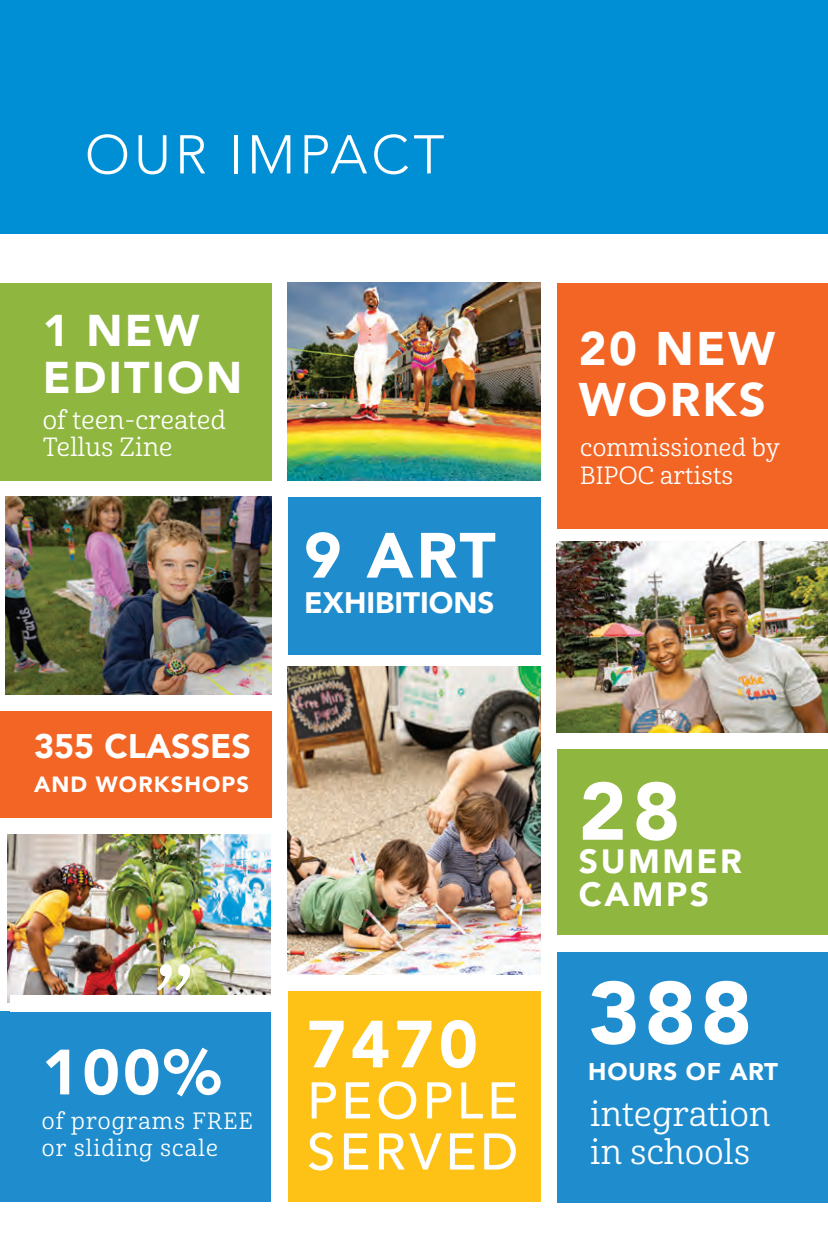
<style>
.page{position:relative;width:828px;height:1260px;background:#fff}
.page>*{position:absolute;margin:0;border:0;box-sizing:border-box;transform-origin:0 0}
.t1{font:133px "Cabrito Nor Lig";color:#fff}
.t2{font:900 87.4px "Avenir";color:#fff}
.t3{font:900 80.6px "Avenir";color:#fff}
.t4{font:900 65.8px "Avenir";color:#fff}
.t5{font:900 63.2px "Avenir";letter-spacing:.05em;color:#fff}
.t6{font:300 54px "Avenir";letter-spacing:.075em;color:#fff}
.t7{font:500 51px/51px "Avenir";letter-spacing:.075em;color:#fff}
.t8{font:900 47px/51px "Avenir";letter-spacing:.05em;color:#fff}
.t9{font:900 44.4px/47px "Avenir";letter-spacing:.05em;color:#fff}
.t10{font:34px/38px "Cabrito Nor Reg";letter-spacing:.01em;color:#fff}
.t11{font:900 34px "Avenir";color:#fff}
.t12{font:900 33.6px/32.2px "Avenir";letter-spacing:.075em;color:#fff}
.t13{font:900 29.6px "Avenir";color:#fff}
.t14{font:25.6px/26.8px "Cabrito Nor Reg";letter-spacing:.01em;color:#fff}
.t15{font:24.2px/28.2px "Cabrito Nor Reg";letter-spacing:.01em;color:#fff}
.t16{font:900 24.2px "Avenir";letter-spacing:.03em;color:#fff}
.t17{font:22.8px/26.8px "Cabrito Nor Reg";letter-spacing:.05em;color:#fff}
.t18{font:900 22px "Avenir";letter-spacing:.05em;color:#fff}
</style>
<div class="page">
<div style="left:557px;top:935px;width:271px;height:267px;background:#1f8dcd"></div>
<div style="left:557px;top:745px;width:271px;height:190px;background:#8fb63f"></div>
<div style="left:0;top:733px;width:828px;height:16px;background:#fff"></div>
<div style="left:0;top:283px;width:271px;height:198px;background:#8fb63f"></div>
<div style="left:557px;top:283px;width:271px;height:246px;background:#f26524"></div>
<div style="left:0;top:0;width:828px;height:233px;background:#008fd5"></div>
<img style="left:5px;top:497px;width:266px;height:198px">
<div style="left:288px;top:497px;width:252px;height:157px;background:#1f8dcd"></div>
<div style="left:280px;top:935px;width:548px;height:16px;background:#fff"></div>
<div style="left:0;top:711px;width:271px;height:107px;background:#f26524"></div>
<div style="left:288px;top:991px;width:252px;height:211px;background:#fdc215"></div>
<img style="left:288px;top:666px;width:252px;height:308px">
<img style="left:557px;top:542px;width:271px;height:191px">
<img style="left:288px;top:283px;width:253px;height:198px">
<img style="left:8px;top:835px;width:262px;height:167px">
<div style="left:0;top:1012px;width:270px;height:190px;background:#1f8dcd"></div>
<div style="left:10px;top:995px;width:270px;height:17px;background:#fff"></div>
<h3 class="t6" style="left:85px;top:123px;width:361px">OUR IMPACT</h3>
<h3 class="t9" style="left:43px;top:306px;width:201px">1 NEW<br>EDITION</h3>
<p class="t14" style="left:43px;top:408px;width:185px">of teen-created<br>Tellus Zine</p>
<h3 class="t5" style="left:304px;top:501px;width:193px">9 ART</h3>
<p class="t13" style="left:304px;top:577px;width:192px">EXHIBITIONS</p>
<h3 class="t8" style="left:579px;top:322px;width:198px">20 NEW<br>WORKS</h3>
<p class="t15" style="left:580px;top:434px;width:201px">commissioned by<br>BIPOC artists</p>
<h3 class="t11" style="left:34px;top:717px;width:219px">355 CLASSES</h3>
<p class="t18" style="left:34px;top:765px;width:217px">AND WORKSHOPS</p>
<h3 class="t3" style="left:579px;top:743px;width:103px">28</h3>
<h3 class="t12" style="left:579px;top:845px;width:165px">SUMMER<br>CAMPS</h3>
<h1 class="t1" style="left:150px;top:933px;width:48px">”</h1>
<h3 class="t5" style="left:42px;top:1018px;width:181px">100%</h3>
<p class="t17" style="left:42px;top:1109px;width:212px">of programs FREE or sliding scale</p>
<h3 class="t4" style="left:307px;top:988px;width:172px">7470</h3>
<h3 class="t7" style="left:307px;top:1072px;width:213px">PEOPLE<br>SERVED</h3>
<h2 class="t2" style="left:588px;top:938px;width:165px">388</h2>
<p class="t16" style="left:588px;top:1051px;width:191px">HOURS OF ART</p>
<h3 class="t10" style="left:590px;top:1096px;width:181px">integration in schools</h3>
</div>
